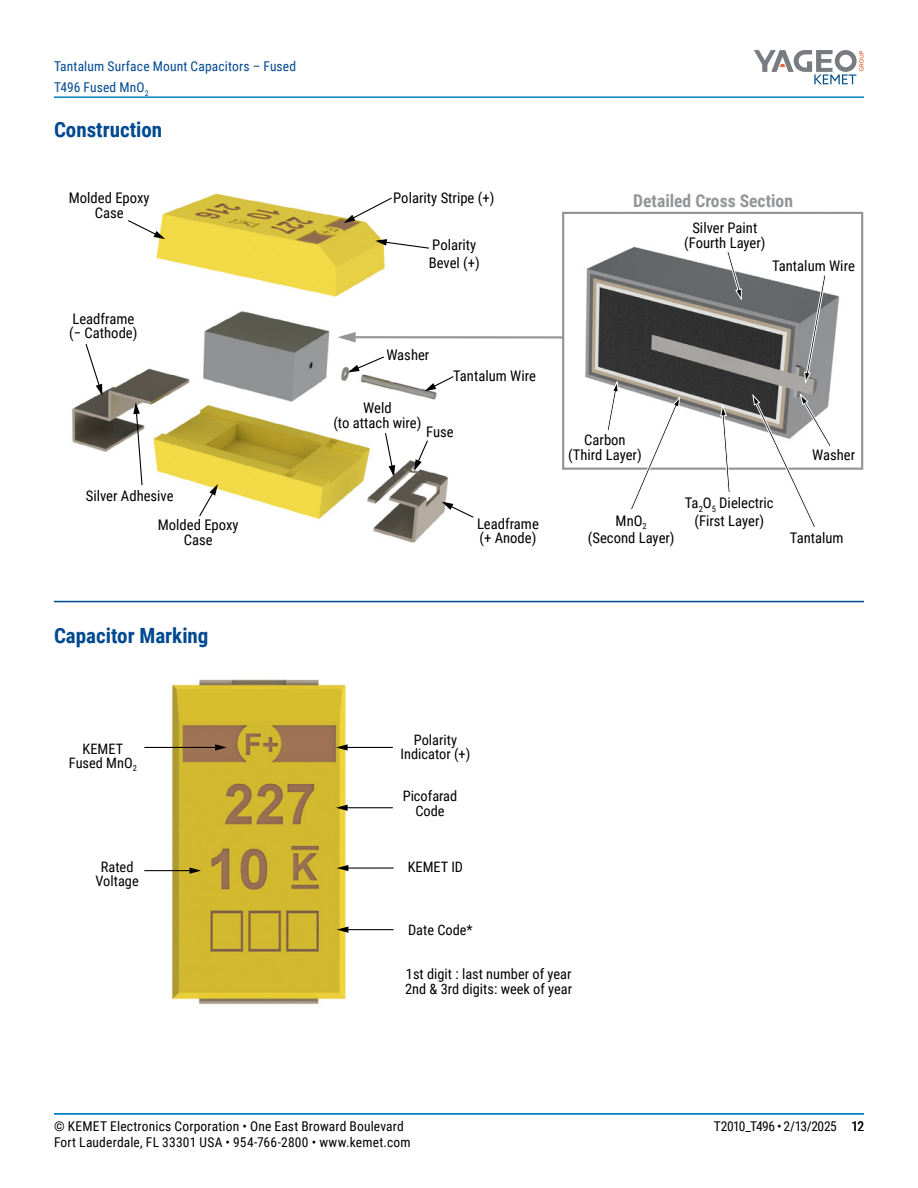
<style>
.page{position:relative;width:918px;height:1188px;background:#fff}
.page>*{position:absolute;margin:0;border:0;box-sizing:border-box;transform-origin:0 0}
.t1{font:700 21px "Roboto Condensed";color:#004990}
.t2{font:700 17.55px "Roboto Condensed";color:#939598}
.t3{font:14.7px/14.7px "Roboto Condensed";color:#000;text-align:center}
.t4{font:14.4px/14.4px "Roboto Condensed";color:#000;text-align:center}
.t5{font:13.5px "Roboto Condensed";letter-spacing:.015em;color:#000}
.t6{font:13.5px/21px "Roboto Condensed";letter-spacing:.01em;color:#004990}
.t7{font:13.5px "Roboto Condensed";letter-spacing:-.03em;color:#000}
</style>
<div class="page">
<hr style="left:54px;top:1113px;width:810px;height:2px;background:#007dc3">
<hr style="left:54px;top:96px;width:810px;height:2px;background:#007dc3">
<svg style="left:754px;top:50px;width:110px;height:34px"></svg>
<hr style="left:54px;top:601px;width:810px;height:1px;background:#004990">
<img style="left:72px;top:193px;width:517px;height:350px">
<img style="left:451px;top:212px;width:413px;height:311px">
<svg style="left:85px;top:343px;width:18px;height:55px"></svg>
<svg style="left:439px;top:501px;width:36px;height:18px"></svg>
<svg style="left:422px;top:375px;width:33px;height:17px"></svg>
<svg style="left:345px;top:355px;width:40px;height:19px"></svg>
<svg style="left:127px;top:219px;width:41px;height:21px"></svg>
<svg style="left:198px;top:482px;width:21px;height:35px"></svg>
<svg style="left:341px;top:197px;width:52px;height:27px"></svg>
<svg style="left:373px;top:238px;width:57px;height:11px"></svg>
<svg style="left:413px;top:439px;width:16px;height:35px"></svg>
<svg style="left:384px;top:432px;width:12px;height:47px"></svg>
<svg style="left:132px;top:400px;width:11px;height:86px"></svg>
<svg style="left:329px;top:329px;width:233px;height:16px"></svg>
<div style="left:562px;top:212px;width:301px;height:258px;border:2px solid #939598"></div>
<svg style="left:726px;top:250px;width:16px;height:51px"></svg>
<svg style="left:804px;top:274px;width:23px;height:111px;background:#9b9c9e"></svg>
<svg style="left:752px;top:392px;width:80px;height:136px"></svg>
<svg style="left:720px;top:403px;width:11px;height:91px"></svg>
<svg style="left:606px;top:379px;width:13px;height:52px"></svg>
<svg style="left:629px;top:395px;width:52px;height:116px"></svg>
<img style="left:144px;top:679px;width:250px;height:326px">
<hr style="left:345px;top:807px;width:48px;height:1px;background:#000">
<svg style="left:336px;top:805px;width:12px;height:6px"></svg>
<hr style="left:346px;top:868px;width:48px;height:1px;background:#000">
<svg style="left:337px;top:865px;width:11px;height:6px"></svg>
<hr style="left:345px;top:747px;width:48px;height:1px;background:#000">
<svg style="left:336px;top:744px;width:12px;height:7px"></svg>
<hr style="left:346px;top:929px;width:48px;height:1px;background:#000">
<svg style="left:337px;top:927px;width:11px;height:6px"></svg>
<hr style="left:144px;top:870px;width:48px;height:1px;background:#000">
<svg style="left:190px;top:868px;width:11px;height:6px"></svg>
<hr style="left:144px;top:747px;width:73px;height:1px;background:#000">
<svg style="left:215px;top:744px;width:12px;height:7px"></svg>
<p class="t6" style="left:54px;top:55px;width:244px">Tantalum Surface Mount Capacitors – Fused<br>T496 Fused MnO<sub>2</sub></p>
<h1 class="t1" style="left:54px;top:115px;width:110px">Construction</h1>
<p class="t3" style="left:69px;top:190px;width:82px">Molded Epoxy<br>Case</p>
<p class="t3" style="left:69px;top:310px;width:70px;text-align:left">Leadframe (− Cathode)</p>
<p class="t3" style="left:86px;top:488px;width:89px">Silver Adhesive</p>
<p class="t3" style="left:158px;top:517px;width:82px">Molded Epoxy<br>Case</p>
<h1 class="t1" style="left:54px;top:621px;width:156px">Capacitor Marking</h1>
<p class="t3" style="left:393px;top:190px;width:103px">Polarity Stripe (+)</p>
<p class="t3" style="left:429px;top:236px;width:53px;line-height:17.5px;text-align:left">Polarity<br>Bevel (+)</p>
<p class="t2" style="left:633px;top:188px;width:161px">Detailed Cross Section</p>
<p class="t3" style="left:684px;top:220px;width:83px">Silver Paint (Fourth Layer)</p>
<p class="t3" style="left:772px;top:258px;width:84px">Tantalum Wire</p>
<p class="t3" style="left:386px;top:347px;width:45px">Washer</p>
<p class="t3" style="left:453px;top:368px;width:84px">Tantalum Wire</p>
<p class="t3" style="left:333px;top:400px;width:90px">Weld<br>(to attach wire)</p>
<p class="t3" style="left:426px;top:424px;width:29px">Fuse</p>
<p class="t3" style="left:477px;top:516px;width:63px;text-align:left">Leadframe (+ Anode)</p>
<p class="t3" style="left:568px;top:432px;width:75px">Carbon (Third Layer)</p>
<p class="t3" style="left:588px;top:511px;width:88px;line-height:17.5px">MnO<sub>2<br></sub>(Second Layer)</p>
<p class="t3" style="left:685px;top:494px;width:90px;line-height:17.5px">Ta<sub>2</sub>O<sub>5</sub> Dielectric (First Layer)</p>
<p class="t3" style="left:812px;top:447px;width:45px">Washer</p>
<p class="t3" style="left:790px;top:530px;width:55px">Tantalum</p>
<p class="t4" style="left:69px;top:741px;width:69px">KEMET<br>Fused MnO<sub>2</sub></p>
<p class="t4" style="left:401px;top:732px;width:71px">Polarity<br>Indicator (+)</p>
<p class="t4" style="left:96px;top:859px;width:45px">Rated<br>Voltage</p>
<p class="t4" style="left:403px;top:788px;width:56px">Picofarad<br>Code</p>
<p class="t4" style="left:408px;top:859px;width:57px">KEMET ID</p>
<p class="t4" style="left:408px;top:922px;width:66px">Date Code*</p>
<p class="t4" style="left:405px;top:966px;width:168px;text-align:left">1st digit : last number of year<br>2nd &amp; 3rd digits: week of year</p>
<p class="t5" style="left:54px;top:1116px;width:351px">© KEMET Electronics Corporation • One East Broward Boulevard</p>
<p class="t7" style="left:714px;top:1116px;width:125px">T2010_T496 • 2/13/2025</p>
<p class="t5" style="left:54px;top:1133px;width:358px">Fort Lauderdale, FL 33301 USA • 954-766-2800 • www.kemet.com</p>
<p class="t5" style="left:852px;top:1116px;width:14px">12</p>
</div>
